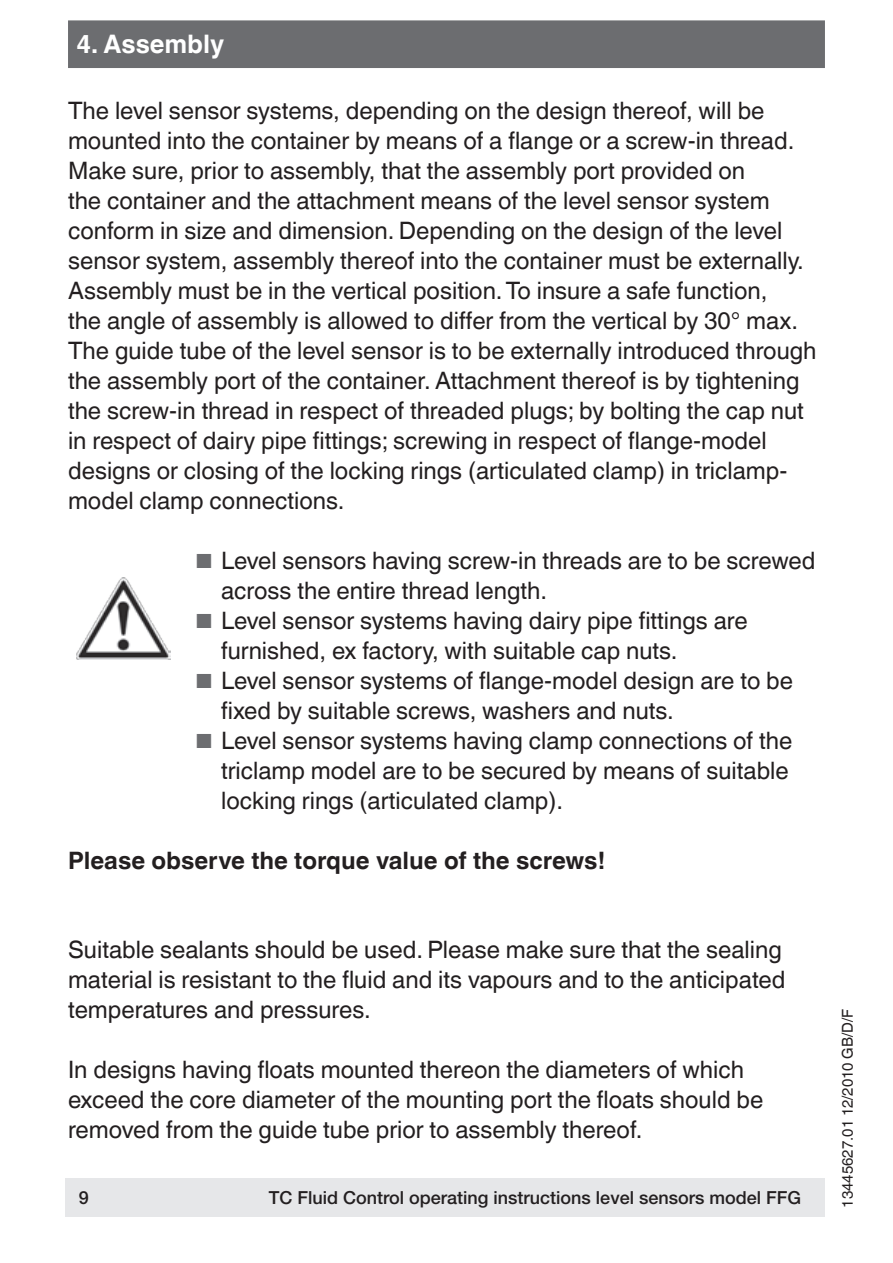
<style>
.page{position:relative;width:893px;height:1263px;background:#fff}
.page>*{position:absolute;margin:0;border:0;box-sizing:border-box;transform-origin:0 0}
.t1{font:700 25.5px "Helvetica World";color:#fff}
.t2{font:24px/30px "Helvetica World";color:#231f20}
.t3{font:700 24px "Helvetica World";color:#231f20}
.t4{font:700 21px "Helvetica World";color:#231f20}
.t5{font:500 18px "Helvetica Neue";color:#231f20}
.t6{font:18px "Helvetica World";color:#231f20}
.t7{font:15px "Helvetica World";color:#231f20}
.s1{font-size:20.4px;color:#6c6d70}
</style>
<div class="page">
<div style="left:70px;top:22px;width:753px;height:45px;background:#6c6d70"></div>
<div style="left:68px;top:20px;width:757px;height:48px;border:3px solid #6c6d70"></div>
<img style="left:77px;top:577px;width:93px;height:83px">
<div style="left:66px;top:1178px;width:759px;height:38px;background:#e6e7e9"></div>
<p class="t1" style="left:76px;top:30px;width:150px">4. Assembly</p>
<p class="t2" style="left:68px;top:96px;width:750px">The level sensor systems, depending on the design thereof, will be mounted into the container by means of a flange or a screw-in thread.<br>Make sure, prior to assembly, that the assembly port provided on<br>the container and the attachment means of the level sensor system conform in size and dimension. Depending on the design of the level sensor system, assembly thereof into the container must be externally.<br>Assembly must be in the vertical position. To insure a safe function,<br>the angle of assembly is allowed to differ from the vertical by 30° max.<br>The guide tube of the level sensor is to be externally introduced through the assembly port of the container. Attachment thereof is by tightening the screw-in thread in respect of threaded plugs; by bolting the cap nut in respect of dairy pipe fittings; screwing in respect of flange-model designs or closing of the locking rings (articulated clamp) in triclamp&shy;model clamp connections.</p>
<p class="t2" style="left:221px;top:546px;width:596px;text-indent:-26px"><span class="s1">■</span> Level sensors having screw-in threads are to be screwed across the entire thread length.</p>
<p class="t2" style="left:221px;top:606px;width:528px;text-indent:-26px"><span class="s1">■</span> Level sensor systems having dairy pipe fittings are furnished, ex factory, with suitable cap nuts.</p>
<p class="t2" style="left:221px;top:666px;width:573px;text-indent:-26px"><span class="s1">■</span> Level sensor systems of flange-model design are to be fixed by suitable screws, washers and nuts.</p>
<p class="t2" style="left:221px;top:726px;width:573px;text-indent:-26px"><span class="s1">■</span> Level sensor systems having clamp connections of the triclamp model are to be secured by means of suitable locking rings (articulated clamp).</p>
<p class="t3" style="left:68px;top:847px;width:539px">Please observe the torque value of the screws!</p>
<p class="t2" style="left:68px;top:935px;width:719px">Suitable sealants should be used. Please make sure that the sealing material is resistant to the fluid and its vapours and to the anticipated temperatures and pressures.</p>
<p class="t2" style="left:68px;top:1055px;width:697px">In designs having floats mounted thereon the diameters of which exceed the core diameter of the mounting port the floats should be removed from the guide tube prior to assembly thereof.</p>
<p class="t5" style="left:79px;top:1187px;width:12px">9</p>
<p class="t5" style="left:269px;top:1187px;width:534px">TC Fluid Control operating instructions level sensors model FFG</p>
<p class="t4" style="left:81px;top:1187px;width:26px">10</p>
<p class="t6" style="left:395px;top:1189px;width:413px">WIKA operating instructions level sensor model FFG</p>
<p class="t7" style="left:839px;top:1208px;width:200px;rotate:-90deg">13445627.01 12/2010 GB/D/F</p>
</div>
